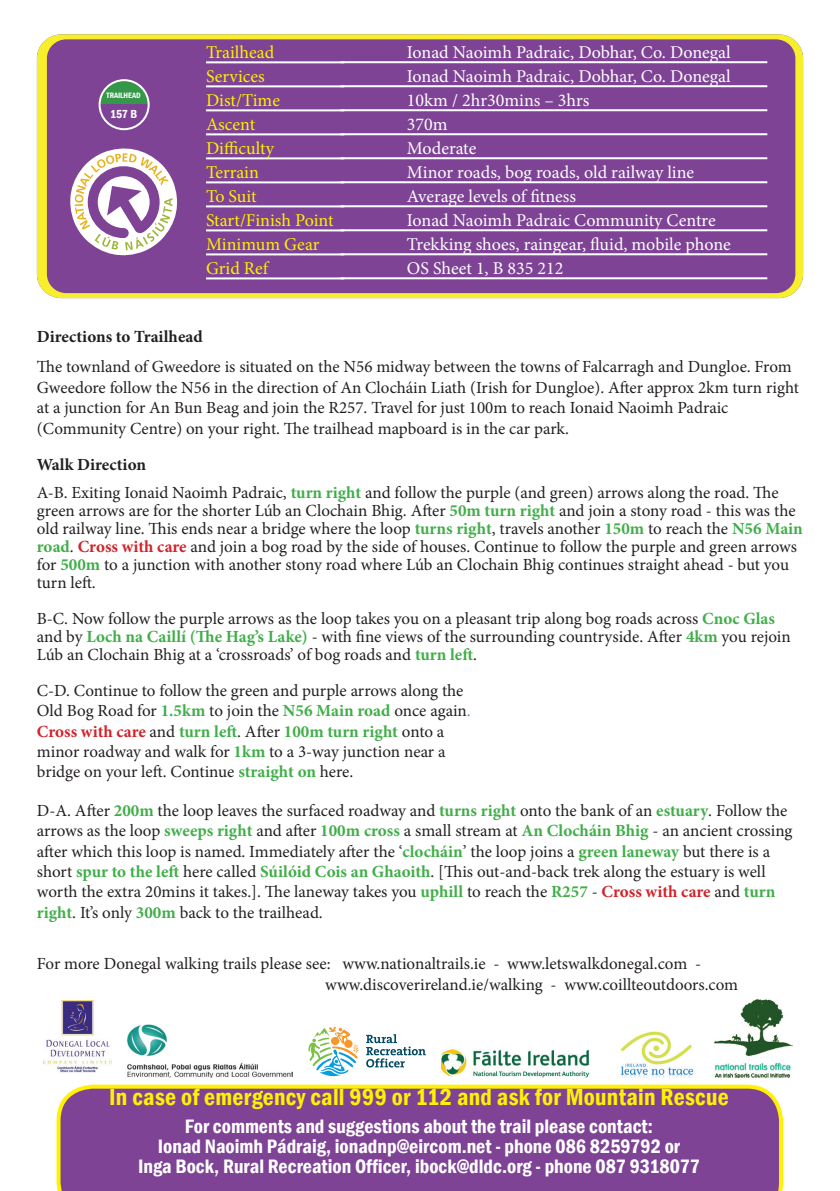
<style>
.page{position:relative;width:840px;height:1191px;background:#fff}
.page>*{position:absolute;margin:0;border:0;box-sizing:border-box;transform-origin:0 0}
.t1{font:600 condensed 24px "Franklin Gothic";letter-spacing:.01em;color:#fff101}
.t2{font:600 condensed 20px/20px "Franklin Gothic";color:#fff;text-align:center}
.t3{font:18px/24px "Minion Pro";color:#fff}
.t4{font:18px/24px "Minion Pro";color:#fff101}
.t5{font:17px/20.4px "Minion Pro";color:#231f20}
.t6{font:700 17px "Minion Pro";color:#231f20}
.t7{font:600 condensed 12px "Franklin Gothic";color:#fff}
.t8{font:600 condensed 8px "Franklin Gothic";letter-spacing:-.005em;color:#fff}
.s1{font-weight:700}
.s2{font-weight:700;color:#40ae49}
.s3{font-weight:700;color:#d1232a}
.s4{color:#40ae49}
</style>
<div class="page">
<img style="left:43px;top:1000px;width:69px;height:73px">
<svg style="left:366px;top:1034px;width:59px;height:33px"></svg>
<svg style="left:308px;top:1026px;width:50px;height:51px"></svg>
<img style="left:127px;top:1024px;width:166px;height:53px">
<img style="left:441px;top:1049px;width:149px;height:28px">
<img style="left:713px;top:999px;width:79px;height:78px">
<img style="left:620px;top:1031px;width:74px;height:46px">
<div style="left:56px;top:1084px;width:726px;height:107px;background:#7e4395"></div>
<svg style="left:37px;top:34px;width:765px;height:264px;background:#87508f"></svg>
<div style="left:93px;top:105px;width:62px;height:29px;background:#7e4395"></div>
<svg style="left:98px;top:79px;width:51px;height:51px"></svg>
<svg style="left:70px;top:148px;width:107px;height:107px"></svg>
<hr style="left:206px;top:61px;width:138px;height:2px;background:#fff">
<hr style="left:206px;top:85px;width:138px;height:2px;background:#fff">
<hr style="left:206px;top:109px;width:138px;height:2px;background:#fff">
<hr style="left:206px;top:133px;width:138px;height:2px;background:#fff">
<hr style="left:206px;top:157px;width:138px;height:2px;background:#fff">
<hr style="left:206px;top:181px;width:138px;height:2px;background:#fff">
<hr style="left:206px;top:205px;width:138px;height:2px;background:#fff">
<hr style="left:206px;top:229px;width:138px;height:2px;background:#fff">
<hr style="left:206px;top:253px;width:138px;height:2px;background:#fff">
<hr style="left:206px;top:277px;width:138px;height:2px;background:#fff">
<hr style="left:340px;top:61px;width:426px;height:2px;background:#fff">
<hr style="left:340px;top:85px;width:426px;height:2px;background:#fff">
<hr style="left:340px;top:109px;width:426px;height:2px;background:#fff">
<hr style="left:340px;top:133px;width:426px;height:2px;background:#fff">
<hr style="left:340px;top:157px;width:426px;height:2px;background:#fff">
<hr style="left:340px;top:181px;width:426px;height:2px;background:#fff">
<hr style="left:340px;top:205px;width:426px;height:2px;background:#fff">
<hr style="left:340px;top:229px;width:426px;height:2px;background:#fff">
<hr style="left:340px;top:253px;width:426px;height:2px;background:#fff">
<hr style="left:340px;top:277px;width:426px;height:2px;background:#fff">
<p class="t8" style="left:106px;top:90px;width:36px">TRAILHEAD</p>
<p class="t7" style="left:110px;top:106px;width:28px">157 B</p>
<p class="t4" style="left:206px;top:41px;width:129px">Trailhead<br>Services<br>Dist/Time<br>Ascent<br>Difficulty<br>Terrain<br>To Suit<br>Start/Finish Point<br>Minimum Gear<br>Grid Ref</p>
<p class="t3" style="left:406px;top:41px;width:325px">Ionad Naoimh Padraic, Dobhar, Co. Donegal<br>Ionad Naoimh Padraic, Dobhar, Co. Donegal<br>10km / 2hr30mins – 3hrs<br>370m<br>Moderate<br>Minor roads, bog roads, old railway line<br>Average levels of fitness<br>Ionad Naoimh Padraic Community Centre<br>Trekking shoes, raingear, fluid, mobile phone<br>OS Sheet 1, B 835 212</p>
<p class="t6" style="left:37px;top:325px;width:167px">Directions to Trailhead</p>
<p class="t5" style="left:37px;top:357px;width:763px">The townland of Gweedore is situated on the N56 midway between the towns of Falcarragh and Dungloe. From Gweedore follow the N56 in the direction of An Clocháin Liath (Irish for Dungloe). After approx 2km turn right at a junction for An Bun Beag and join the R257. Travel for just 100m to reach Ionaid Naoimh Padraic (Community Centre) on your right. The trailhead mapboard is in the car park.</p>
<p class="t5" style="left:37px;top:451px;width:742px;line-height:27.6px"><span class="s1">Walk Direction<br></span>A-B. Exiting Ionaid Naoimh Padraic, <span class="s2">turn right</span> and follow the purple (and green) arrows along the road. The</p>
<p class="t5" style="left:37px;top:501px;width:767px;line-height:18px">green arrows are for the shorter Lúb an Clochain Bhig. After <span class="s2">50m turn right</span> and join a stony road - this was the old railway line. This ends near a bridge where the loop <span class="s2">turns right</span>, travels another <span class="s2">150m</span> to reach the <span class="s2">N56 Main road</span>. <span class="s3">Cross with care</span> and join a bog road by the side of houses. Continue to follow the purple and green arrows for <span class="s2">500m</span> to a junction with another stony road where Lúb an Clochain Bhig continues straight ahead - but you turn left.</p>
<p class="t5" style="left:37px;top:609px;width:755px;line-height:18px">B-C. Now follow the purple arrows as the loop takes you on a pleasant trip along bog roads across <span class="s2">Cnoc Glas </span>and by <span class="s2">Loch na Caillí (The Hag’s Lake)</span> - with fine views of the surrounding countryside. After <span class="s2">4km</span> you rejoin<br>Lúb an Clochain Bhig at a ‘crossroads’ of bog roads and <span class="s2">turn left</span>.</p>
<p class="t5" style="left:37px;top:680px;width:435px">C-D. Continue to follow the green and purple arrows along the Old Bog Road for <span class="s2">1.5km</span> to join the <span class="s2">N56 Main road</span> once again<span class="s4">.<br></span><span class="s3">Cross with care</span> and <span class="s2">turn left</span>. After <span class="s2">100m turn right</span> onto a minor roadway and walk for <span class="s2">1km</span> to a 3-way junction near a bridge on your left. Continue <span class="s2">straight on</span> here.</p>
<p class="t5" style="left:37px;top:800px;width:756px">D-A. After <span class="s2">200m</span> the loop leaves the surfaced roadway and <span class="s2">turns right</span> onto the bank of an <span class="s2">estuary</span>. Follow the arrows as the loop <span class="s2">sweeps right</span> and after <span class="s2">100m cross</span> a small stream at <span class="s2">An Clocháin Bhig</span> - an ancient crossing after which this loop is named. Immediately after the ‘<span class="s2">clocháin</span>’ the loop joins a <span class="s2">green laneway</span> but there is a short <span class="s2">spur to the left</span> here called <span class="s2">Súilóid Cois an Ghaoith</span>. [This out-and-back trek along the estuary is well worth the extra 20mins it takes.]. The laneway takes you <span class="s2">uphill</span> to reach the <span class="s2">R257</span> - <span class="s3">Cross with care</span> and <span class="s2">turn right</span>. It’s only <span class="s2">300m</span> back to the trailhead.</p>
<p class="t5" style="left:325px;top:953px;width:414px;text-indent:-288px">For more Donegal walking trails please see: www.nationaltrails.ie - www.letswalkdonegal.com - www.discoverireland.ie/walking - www.coillteoutdoors.com</p>
<h1 class="t1" style="left:109px;top:1081px;width:620px">In case of emergency call 999 or 112 and ask for Mountain Rescue</h1>
<p class="t2" style="left:138px;top:1115px;width:563px">For comments and suggestions about the trail please contact:<br>Ionad Naoimh Pádraig, ionadnp@eircom.net - phone 086 8259792 or<br>Inga Bock, Rural Recreation Officer, ibock@dldc.org - phone 087 9318077</p>
</div>
